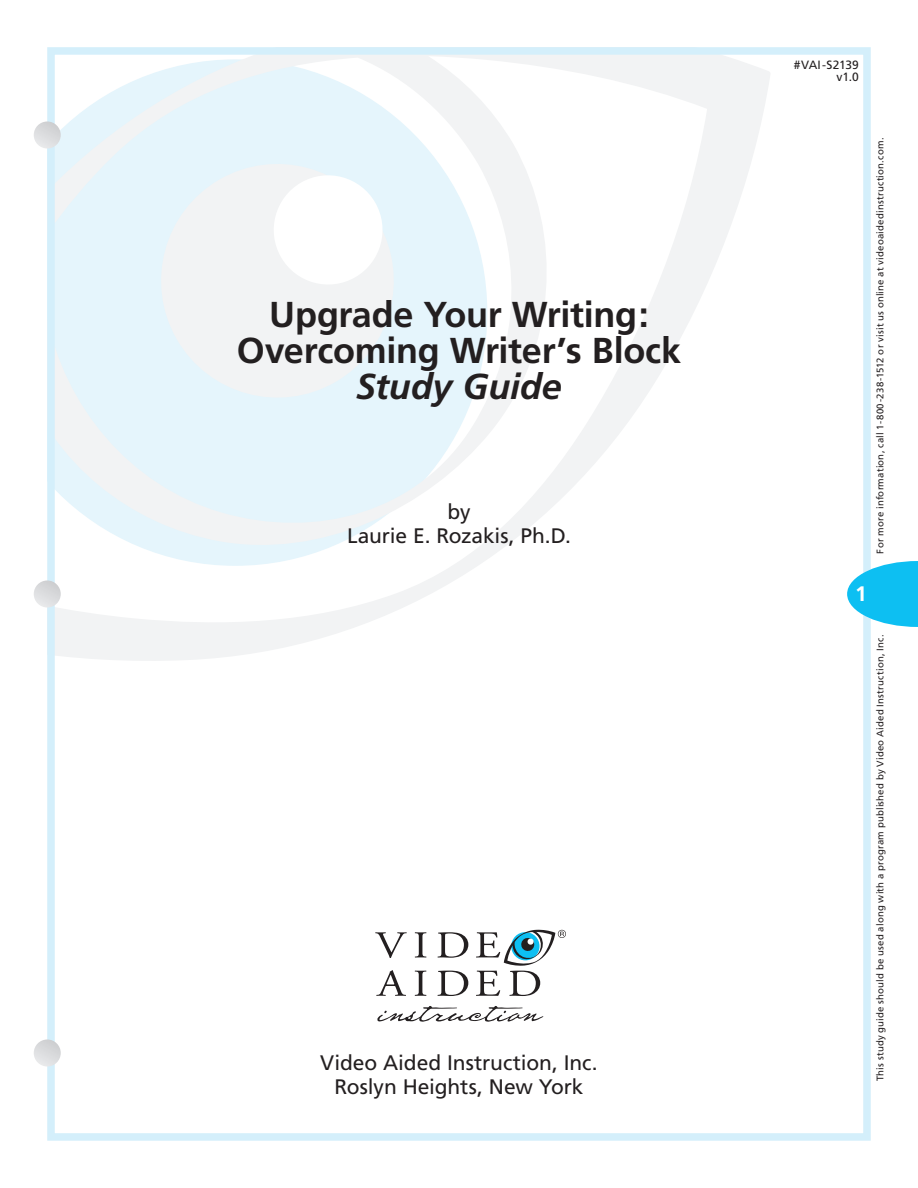
<style>
.page{position:relative;width:918px;height:1188px;background:#fff}
.page>*{position:absolute;margin:0;border:0;box-sizing:border-box;transform-origin:0 0}
.t1{font:700 36px "Frutiger";letter-spacing:-.01em;color:#231f20}
.t2{font:italic 700 36px "Frutiger";letter-spacing:-.005em;color:#231f20}
.t3{font:21px "Frutiger";letter-spacing:-.005em;color:#231f20}
.t4{font:700 21px "Frutiger";color:#fff}
.t5{font:12px "Frutiger";letter-spacing:-.005em;color:#231f20}
.t6{font:9.6px "Frutiger";letter-spacing:.02em;color:#231f20}
</style>
<div class="page">
<svg style="left:56px;top:56px;width:714px;height:605px"></svg>
<svg style="left:266px;top:168px;width:124px;height:124px"></svg>
<div style="left:47px;top:47px;width:824px;height:1094px;border:8px solid #d4effb"></div>
<svg style="left:375px;top:932px;width:32px;height:26px"></svg>
<svg style="left:376px;top:970px;width:30px;height:26px"></svg>
<svg style="left:437px;top:932px;width:31px;height:26px"></svg>
<svg style="left:415px;top:932px;width:12px;height:26px"></svg>
<svg style="left:437px;top:971px;width:31px;height:25px"></svg>
<svg style="left:415px;top:971px;width:12px;height:25px"></svg>
<svg style="left:377px;top:1006px;width:167px;height:16px"></svg>
<svg style="left:476px;top:930px;width:90px;height:66px"></svg>
<div style="left:34px;top:122px;width:27px;height:26px;background:linear-gradient(to bottom,#cfd0d2,#e5e7e8);border-radius:50%"></div>
<div style="left:34px;top:1040px;width:27px;height:26px;background:linear-gradient(to bottom,#cecfd2,#e6e7e8);border-radius:50%"></div>
<div style="left:34px;top:580px;width:27px;height:28px;background:linear-gradient(to bottom,#d0d1d3,#e5e7e9);border-radius:50%"></div>
<svg style="left:847px;top:561px;width:71px;height:66px"></svg>
<p class="t1" style="left:269px;top:293px;width:381px">Upgrade Your Writing:</p>
<p class="t1" style="left:237px;top:329px;width:446px">Overcoming Writer’s Block</p>
<p class="t2" style="left:356px;top:365px;width:207px">Study Guide</p>
<p class="t3" style="left:447px;top:499px;width:25px">by</p>
<p class="t3" style="left:347px;top:523px;width:225px">Laurie E. Rozakis, Ph.D.</p>
<p class="t3" style="left:320px;top:1050px;width:279px">Video Aided Instruction, Inc.</p>
<p class="t3" style="left:334px;top:1074px;width:251px">Roslyn Heights, New York</p>
<p class="t5" style="left:794px;top:58px;width:67px">#VAI-S2139</p>
<p class="t5" style="left:837px;top:70px;width:24px">v1.0</p>
<p class="t6" style="left:874px;top:554px;width:417px;rotate:-90deg">For more information, call 1-800-238-1512 or visit us online at videoaidedinstruction.com.</p>
<p class="t4" style="left:855px;top:581px;width:13px">1</p>
<p class="t6" style="left:874px;top:1081px;width:448px;rotate:-90deg">This study guide should be used along with a program published by Video Aided Instruction, Inc.</p>
</div>
